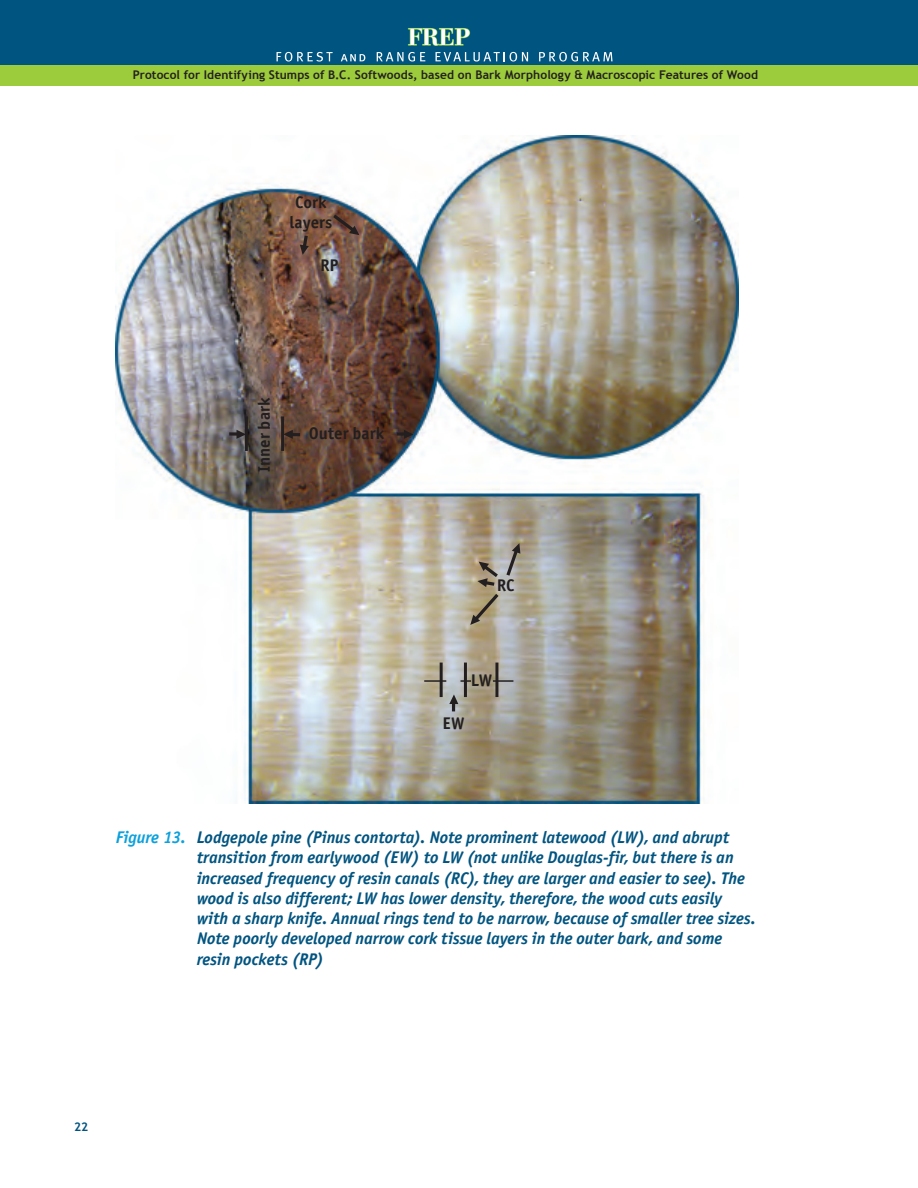
<style>
.page{position:relative;width:918px;height:1188px;background:#fff}
.page>*{position:absolute;margin:0;border:0;box-sizing:border-box;transform-origin:0 0}
.t1{font:italic 16.8px/20.2px "Officina Sans Bold A";letter-spacing:-.005em;color:#005480}
.Body_text{font:16.8px/20.2px "Officina Sans Bold A";color:#231f20;text-align:center}
.t2{font:700 12px "Trebuchet MS";letter-spacing:.01em;color:#231f20}
.t3{font:700 12px "Trebuchet MS";color:#005480}
.s1{color:#0ca1dd}
</style>
<div class="page">
<div style="left:0;top:57px;width:918px;height:29px;background:#9ccb3b"></div>
<div style="left:0;top:0;width:918px;height:65px;background:#005480"></div>
<svg style="left:277px;top:52px;width:56px;height:10px"></svg>
<svg style="left:341px;top:54px;width:24px;height:7px"></svg>
<svg style="left:377px;top:28px;width:151px;height:34px"></svg>
<svg style="left:539px;top:52px;width:74px;height:10px"></svg>
<img style="left:116px;top:135px;width:622px;height:669px">
<hr style="left:440px;top:663px;width:3px;height:34px;background:#231f20">
<hr style="left:464px;top:663px;width:3px;height:34px;background:#231f20">
<hr style="left:495px;top:663px;width:3px;height:34px;background:#231f20">
<hr style="left:424px;top:680px;width:22px;height:2px;background:#231f20">
<svg style="left:461px;top:680px;width:10px;height:2px"></svg>
<hr style="left:493px;top:680px;width:20px;height:2px;background:#231f20">
<hr style="left:245px;top:416px;width:3px;height:35px;background:#231f20">
<hr style="left:281px;top:416px;width:3px;height:35px;background:#231f20">
<svg style="left:284px;top:430px;width:16px;height:9px"></svg>
<svg style="left:229px;top:430px;width:16px;height:9px"></svg>
<svg style="left:397px;top:430px;width:17px;height:9px"></svg>
<svg style="left:333px;top:215px;width:26px;height:20px"></svg>
<svg style="left:477px;top:562px;width:21px;height:25px"></svg>
<svg style="left:506px;top:543px;width:14px;height:33px"></svg>
<svg style="left:300px;top:236px;width:9px;height:19px"></svg>
<svg style="left:470px;top:594px;width:29px;height:31px"></svg>
<svg style="left:449px;top:694px;width:9px;height:17px"></svg>
<p class="t2" style="left:133px;top:68px;width:627px">Protocol for Identifying Stumps of B.C. Softwoods, based on Bark Morphology &amp; Macroscopic Features of Wood</p>
<p class="Body_text" style="left:289px;top:192px;width:44px">Cork layers</p>
<p class="Body_text" style="left:320px;top:255px;width:21px">RP</p>
<p class="Body_text" style="left:254px;top:472px;width:75px;rotate:-90deg">Inner bark</p>
<p class="Body_text" style="left:309px;top:424px;width:77px">Outer bark</p>
<p class="Body_text" style="left:497px;top:575px;width:19px">RC</p>
<p class="Body_text" style="left:471px;top:670px;width:23px">LW</p>
<p class="Body_text" style="left:442px;top:713px;width:23px">EW</p>
<p class="t1" style="left:197px;top:827px;width:561px;text-indent:-81px"><span class="s1">Figure 13.</span> Lodgepole pine (Pinus contorta). Note prominent latewood (LW), and abrupt transition from earlywood (EW) to LW (not unlike Douglas-fir, but there is an increased frequency of resin canals (RC), they are larger and easier to see). The wood is also different; LW has lower density, therefore, the wood cuts easily with a sharp knife. Annual rings tend to be narrow, because of smaller tree sizes.<br>Note poorly developed narrow cork tissue layers in the outer bark, and some resin pockets (RP)</p>
<p class="t3" style="left:74px;top:1119px;width:8px">22</p>
</div>
